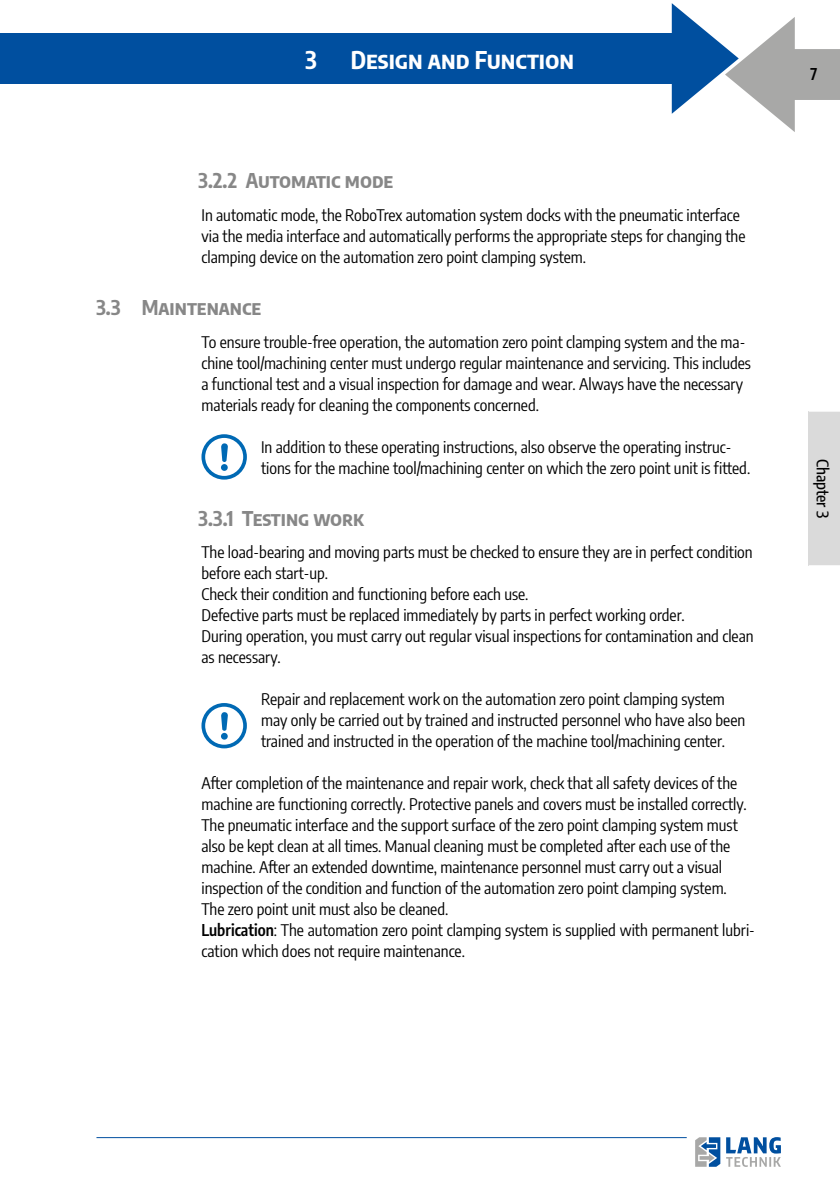
<style>
.page{position:relative;width:840px;height:1191px;background:#fff}
.page>*{position:absolute;margin:0;border:0;box-sizing:border-box;transform-origin:0 0}
.t1{font:700 24px "Encode Sans Condensed";color:#fff}
.t2{font:700 20px "Encode Sans Condensed";color:#878787}
.t3{font:16px/21px "Encode Sans Condensed";color:#000}
.t4{font:500 16px "Encode Sans Condensed";color:#000}
.t5{font:600 16px "Encode Sans Condensed";color:#000}
.s1{font-weight:600}
</style>
<div class="page">
<div style="left:0;top:33px;width:677px;height:51px;background:#004f9f"></div>
<hr style="left:96px;top:1137px;width:590px;height:1px;background:#004f9f">
<svg style="left:695px;top:1137px;width:85px;height:29px"></svg>
<svg style="left:671px;top:3px;width:168px;height:129px"></svg>
<div style="left:808px;top:411px;width:31px;height:155px;background:#dadada"></div>
<hr style="left:808px;top:411px;width:31px;height:1px;background:#fff">
<hr style="left:808px;top:565px;width:31px;height:1px;background:#fff">
<svg style="left:201px;top:434px;width:46px;height:45px"></svg>
<svg style="left:201px;top:703px;width:46px;height:45px"></svg>
<h1 class="t1" style="left:305px;top:42px;width:13px">3</h1>
<h1 class="t1" style="left:350px;top:42px;width:225px">Design and Function</h1>
<p class="t2" style="left:198px;top:166px;width:196px">3.2.2 Automatic mode</p>
<p class="t3" style="left:201px;top:204px;width:545px">In automatic mode, the RoboTrex automation system docks with the pneumatic interface via the media interface and automatically performs the appropriate steps for changing the clamping device on the automation zero point clamping system.</p>
<p class="t2" style="left:96px;top:293px;width:166px">3.3 Maintenance</p>
<p class="t3" style="left:201px;top:330px;width:550px">To ensure trouble-free operation, the automation zero point clamping system and the ma&shy;chine tool/machining center must undergo regular maintenance and servicing. This includes a functional test and a visual inspection for damage and wear. Always have the necessary materials ready for cleaning the components concerned.</p>
<p class="t3" style="left:261px;top:435px;width:490px">In addition to these operating instructions, also observe the operating instruc&shy;tions for the machine tool/machining center on which the zero point unit is fitted.</p>
<p class="t2" style="left:198px;top:503px;width:167px">3.3.1 Testing work</p>
<p class="t3" style="left:201px;top:541px;width:553px">The load-bearing and moving parts must be checked to ensure they are in perfect condition before each start-up.<br>Check their condition and functioning before each use.<br>Defective parts must be replaced immediately by parts in perfect working order.<br>During operation, you must carry out regular visual inspections for contamination and clean as necessary.</p>
<p class="t3" style="left:261px;top:688px;width:485px">Repair and replacement work on the automation zero point clamping system may only be carried out by trained and instructed personnel who have also been trained and instructed in the operation of the machine tool/machining center.</p>
<p class="t3" style="left:201px;top:772px;width:554px">After completion of the maintenance and repair work, check that all safety devices of the machine are functioning correctly. Protective panels and covers must be installed correctly.<br>The pneumatic interface and the support surface of the zero point clamping system must also be kept clean at all times. Manual cleaning must be completed after each use of the machine. After an extended downtime, maintenance personnel must carry out a visual inspection of the condition and function of the automation zero point clamping system.<br>The zero point unit must also be cleaned.<br><span class="s1">Lubrication</span>: The automation zero point clamping system is supplied with permanent lubri&shy;cation which does not require maintenance.</p>
<p class="t5" style="left:809px;top:62px;width:8px">7</p>
<p class="t4" style="left:833px;top:459px;width:61px;rotate:90deg">Chapter 3</p>
</div>
